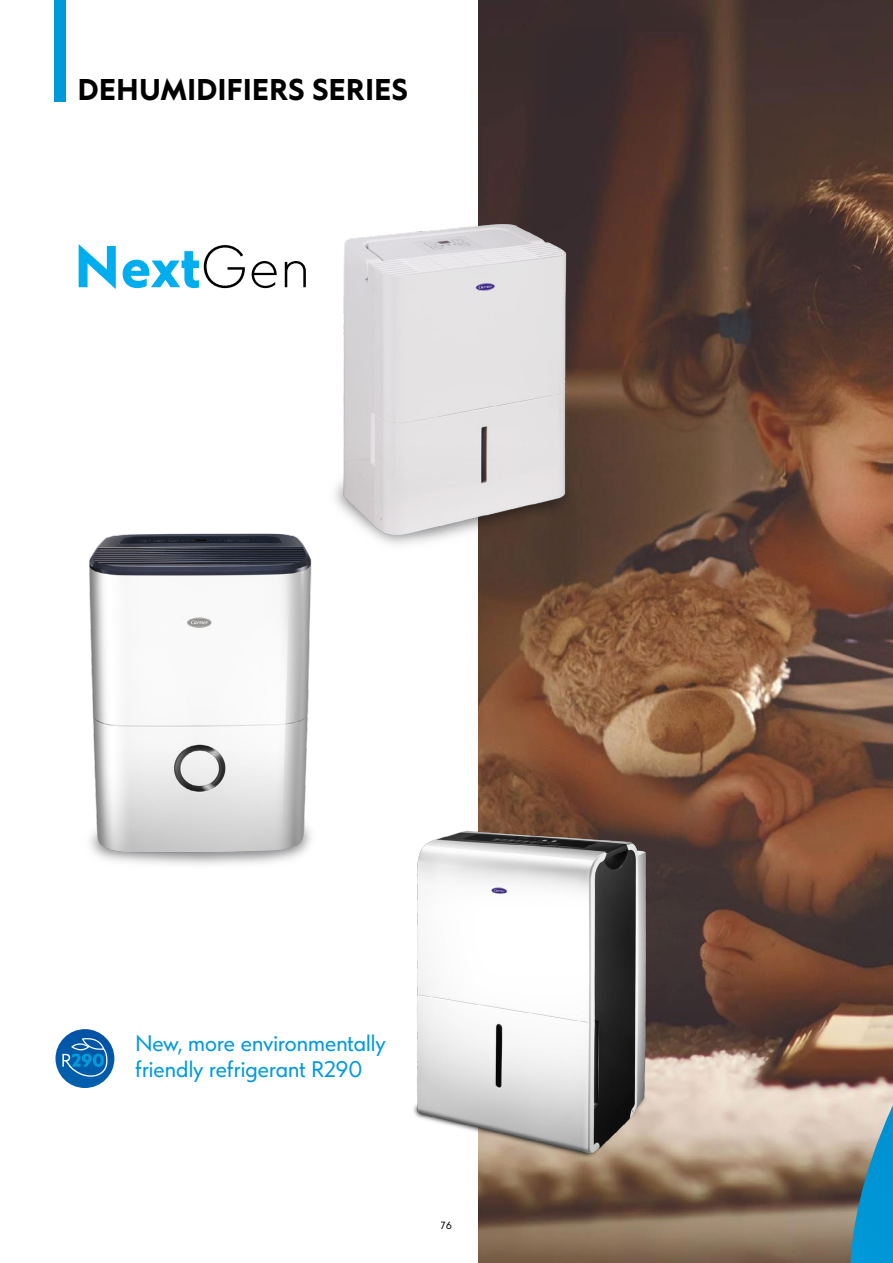
<style>
.page{position:relative;width:893px;height:1263px;background:#fff}
.page>*{position:absolute;margin:0;border:0;box-sizing:border-box;transform-origin:0 0}
.t1{font:700 58.95px "CF Panoptik";color:#00aeef}
.t2{font:700 30px "CF Panoptik";letter-spacing:-.005em;color:#000}
.t3{font:22.5px/25.5px "CF Panoptik";letter-spacing:-.025em;color:#009ada}
.t4{font:10.5px "CF Panoptik";color:#000}
.s1{font-weight:300;color:#000}
</style>
<div class="page">
<img style="left:478px;top:0;width:415px;height:1263px">
<svg style="left:850px;top:1105px;width:43px;height:158px;background:#479bbc"></svg>
<img style="left:338px;top:199px;width:278px;height:392px">
<img style="left:89px;top:485px;width:264px;height:380px">
<img style="left:413px;top:805px;width:251px;height:376px">
<svg style="left:55px;top:1029px;width:59px;height:59px"></svg>
<svg style="left:62px;top:1036px;width:46px;height:41px;background:#2277ba"></svg>
<div style="left:55px;top:0;width:11px;height:102px;background:#009ada"></div>
<h2 class="t2" style="left:77px;top:71px;width:328px">DEHUMIDIFIERS SERIES</h2>
<h1 class="t1" style="left:74px;top:229px;width:238px">NEXT<span class="s1">Gen</span></h1>
<p class="t3" style="left:135px;top:1031px;width:252px">New, more environmentally friendly refrigerant R290</p>
<p class="t4" style="left:441px;top:1219px;width:13px">76</p>
</div>
